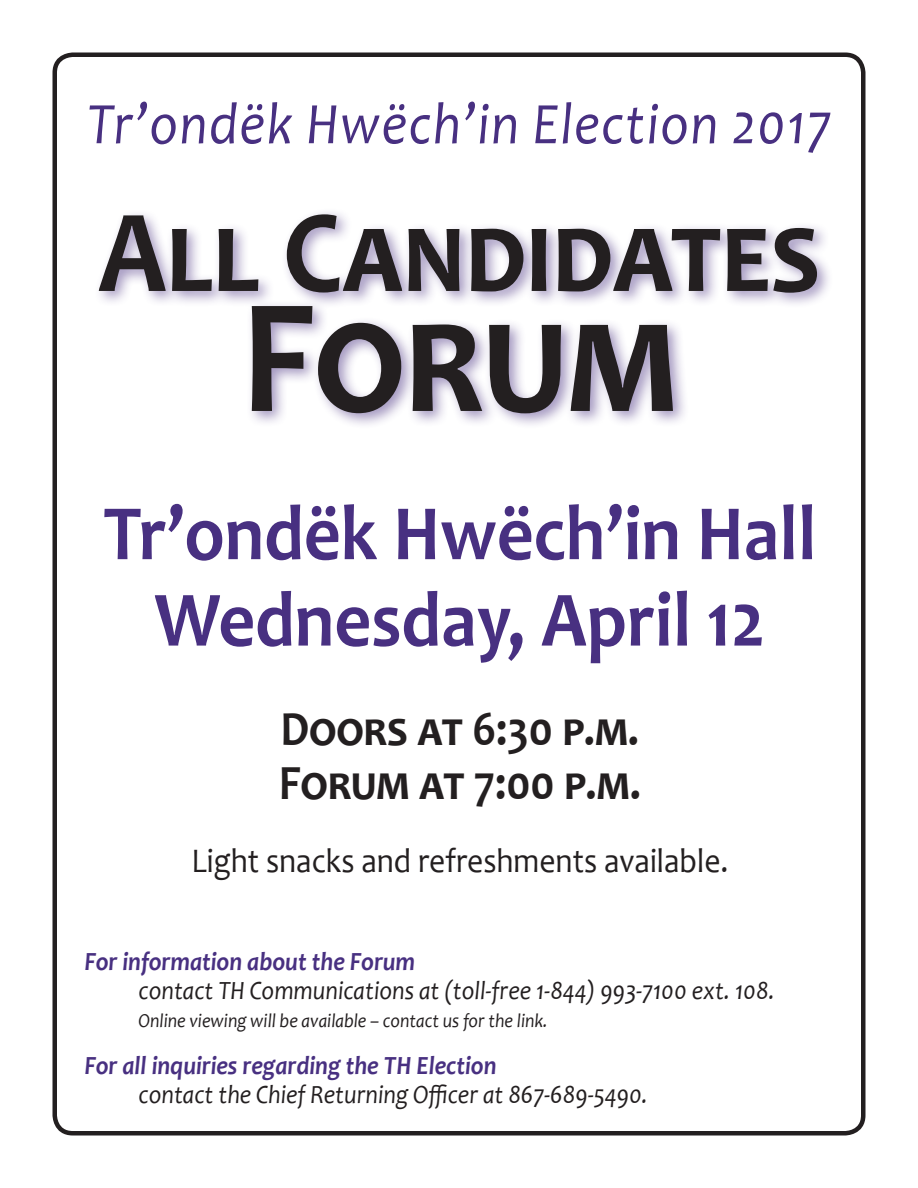
<style>
.page{position:relative;width:918px;height:1188px;background:#fff}
.page>*{position:absolute;margin:0;border:0;box-sizing:border-box;transform-origin:0 0}
.t1{font:700 165px "Candara";color:#231f20;scale:.91 1}
.t2{font:700 118.8px "Candara";color:#231f20;scale:.91 1}
.t3{font:700 79.2px "Candara";color:#483081;scale:.91 1}
.t4{font:italic 59.4px "Candara";letter-spacing:.025em;color:#483081;scale:.91 1}
.t5{font:700 49.5px/54px "Candara";color:#231f20;scale:.91 1}
.t6{font:34.65px "Candara";color:#231f20;scale:.91 1}
.t7{font:italic 26.4px "Candara";color:#231f20;scale:.91 1}
.t8{font:italic 700 26.4px "Candara";color:#483081;scale:.91 1}
.t9{font:italic 19.8px "Candara";color:#231f20;scale:.91 1}
</style>
<div class="page">
<div style="left:52px;top:52px;width:814px;height:1084px;border:4px solid #231f20;border-radius:18px"></div>
<div style="left:93px;top:208px;width:740px;height:222px;background:#483081;opacity:.5"></div>
<p class="t4" style="left:87px;top:87px;width:819px">Tr’ondëk Hwëch’in Election 2017</p>
<p class="t2" style="left:98px;top:178px;width:795px">All Candidates</p>
<p class="t1" style="left:241px;top:254px;width:480px">Forum</p>
<p class="t3" style="left:104px;top:484px;width:785px">Tr’ondëk Hwëch’in Hall</p>
<p class="t3" style="left:154px;top:570px;width:673px">Wednesday, April 12</p>
<p class="t5" style="left:279px;top:701px;width:400px">Doors at 6:30 p.m.<br>Forum at 7:00 p.m.</p>
<p class="t6" style="left:191px;top:839px;width:592px">Light snacks and refreshments available.</p>
<p class="t8" style="left:85px;top:945px;width:365px">For information about the Forum</p>
<p class="t7" style="left:139px;top:974px;width:701px">contact TH Communications at (toll-free 1-844) 993-7100 ext. 108.</p>
<p class="t9" style="left:139px;top:1009px;width:451px">Online viewing will be available – contact us for the link.</p>
<p class="t8" style="left:85px;top:1049px;width:454px">For all inquiries regarding the TH Election</p>
<p class="t7" style="left:139px;top:1078px;width:561px">contact the Chief Returning Officer at 867-689-5490.</p>
</div>
